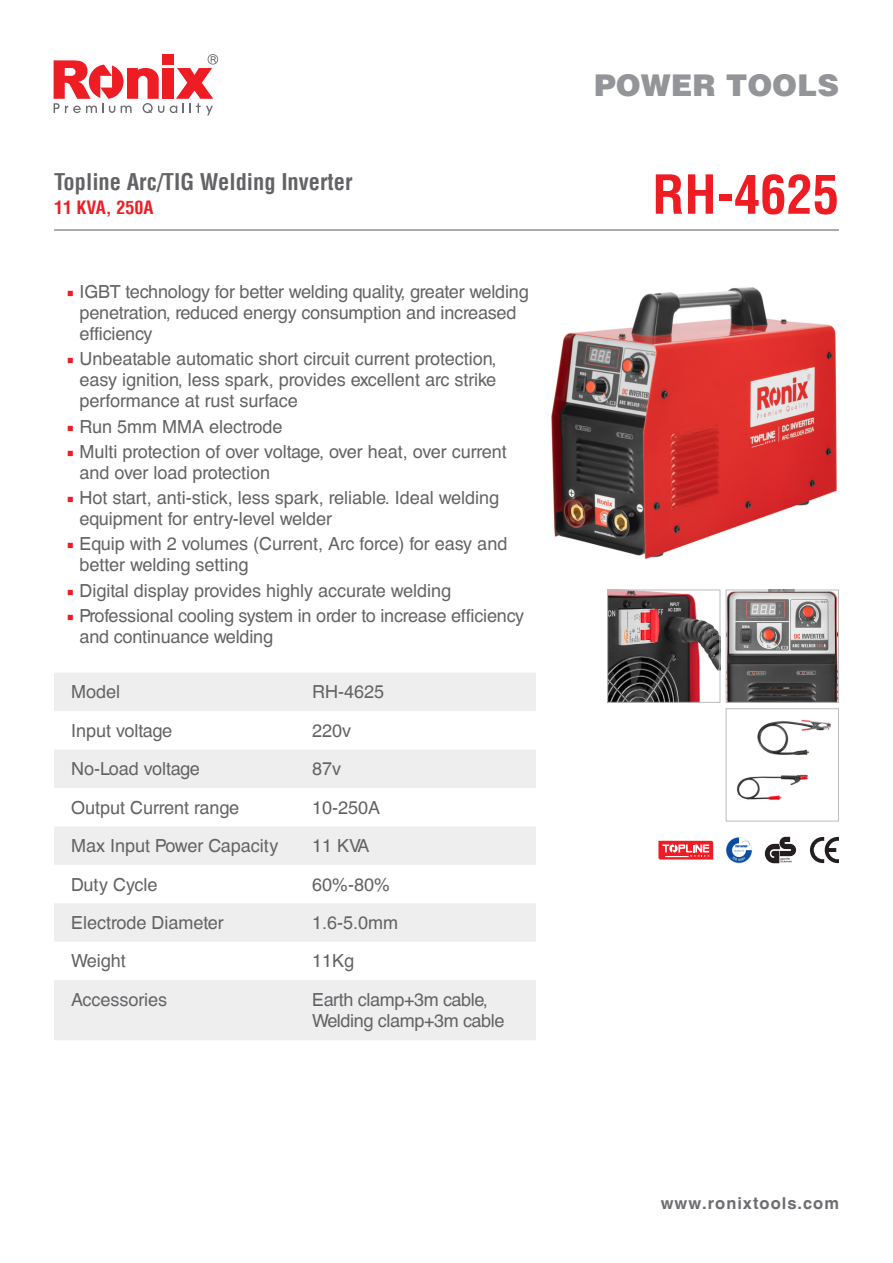
<style>
.page{position:relative;width:893px;height:1263px;background:#fff}
.page>*{position:absolute;margin:0;border:0;box-sizing:border-box;transform-origin:0 0}
.t1{font:700 condensed 52.5px "Helvetica LT";color:#ee1d23}
.t2{font:900 30px "Helvetica LT";color:#939598}
.t3{font:700 condensed 22.5px "Helvetica LT";color:#636366}
.t4{font:18px/21px "Helvetica CE";color:#636366}
.t5{font:18px/21.6px "Helvetica CE";letter-spacing:-.02em;color:#636366}
.t6{font:700 condensed 18px "Helvetica LT";color:#ee1d23}
.t7{font:700 16.5px "Helvetica CE";letter-spacing:.06em;color:#6c6d70}
.s1{font-family:"Minion Pro";color:#ee1d23}
</style>
<div class="page">
<svg style="left:170px;top:54px;width:48px;height:61px"></svg>
<div style="left:162px;top:68px;width:11px;height:31px;background:#ee1d23"></div>
<svg style="left:54px;top:60px;width:110px;height:53px"></svg>
<div style="left:162px;top:54px;width:11px;height:11px;background:#ee1d23"></div>
<svg style="left:54px;top:673px;width:482px;height:367px;fill:#eeeeef"></svg>
<hr style="left:54px;top:229px;width:785px;height:2px;background:#6c6d70">
<svg style="left:658px;top:841px;width:55px;height:18px"></svg>
<svg style="left:726px;top:837px;width:26px;height:26px"></svg>
<img style="left:551px;top:287px;width:286px;height:272px">
<img style="left:609px;top:591px;width:109px;height:110px">
<div style="left:607px;top:589px;width:113px;height:114px;border:1px solid #bcbdc0"></div>
<img style="left:728px;top:591px;width:109px;height:110px">
<div style="left:726px;top:589px;width:113px;height:114px;border:1px solid #bcbdc0"></div>
<img style="left:736px;top:774px;width:72px;height:26px">
<div style="left:726px;top:708px;width:113px;height:113px;border:1px solid #bcbdc0"></div>
<svg style="left:810px;top:837px;width:29px;height:26px"></svg>
<svg style="left:765px;top:837px;width:31px;height:26px"></svg>
<img style="left:757px;top:719px;width:74px;height:37px">
<p class="t3" style="left:54px;top:167px;width:300px">Topline Arc/TIG Welding Inverter</p>
<p class="t6" style="left:54px;top:196px;width:101px">11 KVA, 250A</p>
<p class="t4" style="left:80px;top:281px;width:451px;text-indent:-13px"><span class="s1">■</span> IGBT technology for better welding quality, greater welding penetration, reduced energy consumption and increased efficiency</p>
<p class="t4" style="left:80px;top:349px;width:419px;text-align:justify;text-indent:-13px"><span class="s1">■</span> Unbeatable automatic short circuit current protection, easy ignition, less spark, provides excellent arc strike performance at rust surface</p>
<p class="t4" style="left:67px;top:416px;width:217px"><span class="s1">■</span> Run 5mm MMA electrode</p>
<p class="t4" style="left:80px;top:441px;width:429px;text-indent:-13px"><span class="s1">■</span> Multi protection of over voltage, over heat, over current and over load protection</p>
<p class="t4" style="left:80px;top:487px;width:421px;text-indent:-13px"><span class="s1">■</span> Hot start, anti-stick, less spark, reliable. Ideal welding equipment for entry-level welder</p>
<p class="t4" style="left:80px;top:534px;width:429px;text-indent:-13px"><span class="s1">■</span> Equip with 2 volumes (Current, Arc force) for easy and better welding setting</p>
<p class="t4" style="left:67px;top:580px;width:386px"><span class="s1">■</span> Digital display provides highly accurate welding</p>
<p class="t4" style="left:80px;top:605px;width:446px;text-indent:-13px"><span class="s1">■</span> Professional cooling system in order to increase efficiency and continuance welding</p>
<p class="t4" style="left:71px;top:682px;width:51px">Model</p>
<p class="t4" style="left:312px;top:682px;width:74px">RH-4625</p>
<p class="t4" style="left:71px;top:720px;width:103px">Input voltage</p>
<p class="t4" style="left:312px;top:720px;width:41px">220v</p>
<p class="t4" style="left:71px;top:758px;width:130px">No-Load voltage</p>
<p class="t4" style="left:312px;top:758px;width:31px">87v</p>
<p class="t4" style="left:71px;top:797px;width:169px">Output Current range</p>
<p class="t4" style="left:312px;top:797px;width:70px">10-250A</p>
<p class="t4" style="left:71px;top:835px;width:209px">Max Input Power Capacity</p>
<p class="t4" style="left:312px;top:835px;width:59px">11 KVA</p>
<p class="t4" style="left:71px;top:874px;width:88px">Duty Cycle</p>
<p class="t4" style="left:312px;top:874px;width:80px">60%-80%</p>
<p class="t4" style="left:71px;top:912px;width:154px">Electrode Diameter</p>
<p class="t4" style="left:312px;top:912px;width:88px">1.6-5.0mm</p>
<p class="t4" style="left:71px;top:951px;width:56px">Weight</p>
<p class="t4" style="left:312px;top:951px;width:44px">11Kg</p>
<p class="t4" style="left:71px;top:989px;width:98px">Accessories</p>
<p class="t5" style="left:312px;top:989px;width:194px">Earth clamp+3m cable,<br>Welding clamp+3m cable</p>
<h2 class="t2" style="left:594px;top:65px;width:246px">POWER TOOLS</h2>
<p class="t1" style="left:652px;top:162px;width:188px">RH-4625</p>
<p class="t7" style="left:661px;top:1193px;width:180px">www.ronixtools.com</p>
</div>
